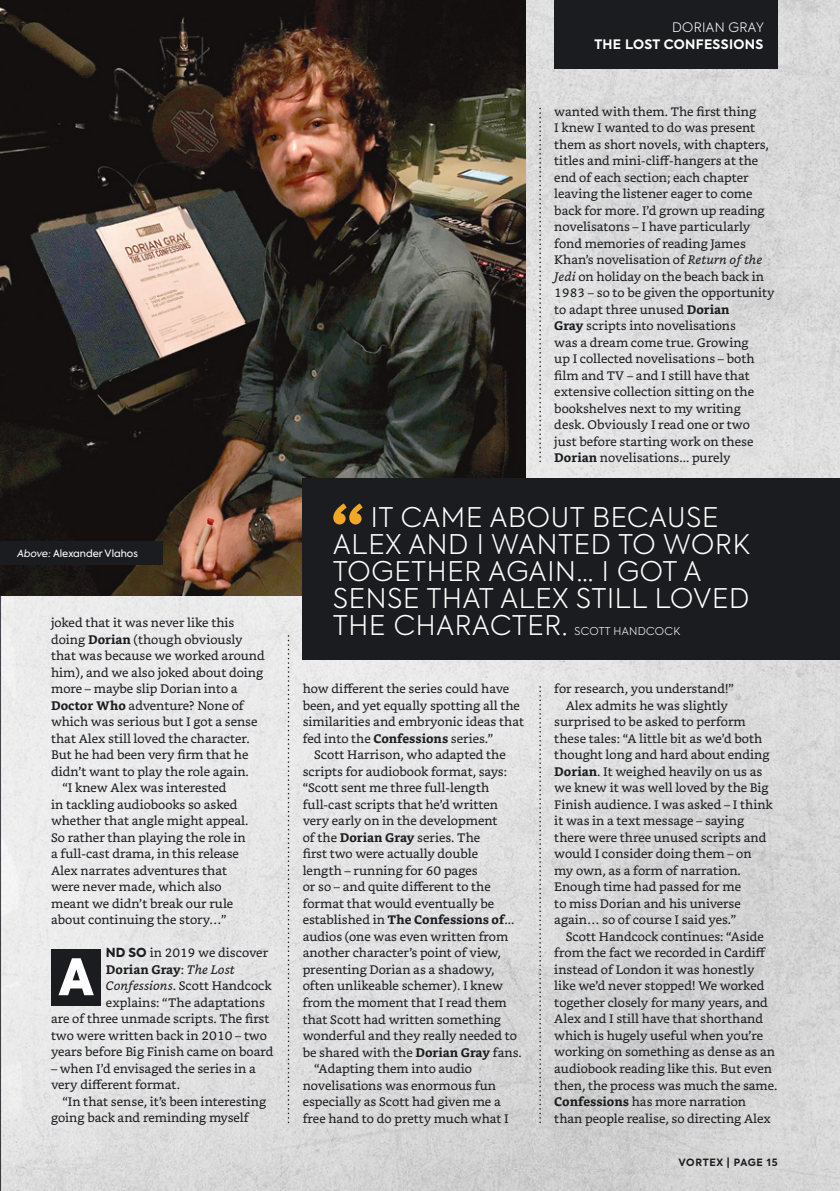
<style>
.page{position:relative;width:840px;height:1191px;background:#fff}
.page>*{position:absolute;margin:0;border:0;box-sizing:border-box;transform-origin:0 0}
.t1{font:900 50px "Axiforma";color:#fff}
.t2{font:300 27px/27px "Axiforma";letter-spacing:.03em;color:#fff}
.t3{font:700 13px "Axiforma";letter-spacing:.025em;color:#fff}
.t4{font:300 13px "Axiforma";letter-spacing:.025em;color:#fff}
.t5{font:12.4px/16.6px "Bookerly";color:#1b1c20}
.t6{font:700 12.4px "Bookerly";color:#1b1c20}
.t7{font:300 10.8px "Axiforma";letter-spacing:.03em;color:#fff}
.t8{font:10px "Axiforma";color:#fff}
.t9{font:700 10px "Axiforma";letter-spacing:.07em;color:#1b1c20}
.s1{font-style:italic}
.s2{font-weight:700}
.s3{font-family:"Axiforma";font-weight:800}
.s4{font-weight:400}
.s5{font-weight:400;font-style:italic}
</style>
<div class="page">
<img style="left:0;top:0;width:839px;height:1191px">
<div style="left:51px;top:949px;width:49px;height:56px;background:#1b1c20"></div>
<img style="left:0;top:0;width:525px;height:595px">
<div style="left:554px;top:0;width:223px;height:68px;background:#1b1c20"></div>
<svg style="left:287px;top:635px;width:2px;height:488px"></svg>
<svg style="left:539px;top:108px;width:1px;height:354px"></svg>
<div style="left:302px;top:478px;width:537px;height:182px;background:#1b1c20"></div>
<svg style="left:333px;top:503px;width:29px;height:21px"></svg>
<svg style="left:539px;top:686px;width:1px;height:437px"></svg>
<div style="left:0;top:541px;width:163px;height:24px;background:#1b1c20"></div>
<p class="t8" style="left:17px;top:547px;width:122px"><span class="s1">Above:</span> Alexander Vlahos</p>
<p class="t5" style="left:51px;top:614px;width:185px">joked that it was never like this</p>
<p class="t5" style="left:51px;top:631px;width:193px">doing <span class="s2">Dorian</span> (though obviously</p>
<p class="t5" style="left:51px;top:647px;width:215px">that was because we worked around</p>
<p class="t5" style="left:51px;top:664px;width:214px">him), and we also joked about doing</p>
<p class="t5" style="left:51px;top:680px;width:188px">more – maybe slip Dorian into a</p>
<p class="t5" style="left:51px;top:697px;width:194px"><span class="s2">Doctor Who</span> adventure? None of</p>
<p class="t5" style="left:51px;top:713px;width:208px">which was serious but I got a sense</p>
<p class="t5" style="left:51px;top:730px;width:200px">that Alex still loved the character.</p>
<p class="t5" style="left:51px;top:746px;width:199px">But he had been very firm that he</p>
<p class="t5" style="left:51px;top:763px;width:199px">didn’t want to play the role again.</p>
<p class="t5" style="left:62px;top:779px;width:165px">“I knew Alex was interested</p>
<p class="t5" style="left:51px;top:796px;width:188px">in tackling audiobooks so asked</p>
<p class="t5" style="left:51px;top:812px;width:199px">whether that angle might appeal.</p>
<p class="t5" style="left:51px;top:829px;width:196px">So rather than playing the role in</p>
<p class="t5" style="left:51px;top:845px;width:189px">a full-cast drama, in this release</p>
<p class="t5" style="left:51px;top:862px;width:177px">Alex narrates adventures that</p>
<p class="t5" style="left:51px;top:878px;width:172px">were never made, which also</p>
<p class="t5" style="left:51px;top:895px;width:184px">meant we didn’t break our rule</p>
<p class="t5" style="left:51px;top:911px;width:177px">about continuing the story…”</p>
<h1 class="t1" style="left:58px;top:941px;width:37px">A</h1>
<p class="t5" style="left:106px;top:944px;width:164px"><span class="s3">ND SO</span> in 2019 we discover</p>
<p class="t6" style="left:106px;top:962px;width:130px">Dorian Gray<span class="s4">:</span> <span class="s5">The Lost</span></p>
<p class="t5" style="left:106px;top:977px;width:167px"><span class="s1">Confessions</span>. Scott Handcock</p>
<p class="t5" style="left:106px;top:994px;width:160px">explains: “The adaptations</p>
<p class="t5" style="left:51px;top:1010px;width:220px">are of three unmade scripts. The first</p>
<p class="t5" style="left:51px;top:1027px;width:217px">two were written back in 2010 – two</p>
<p class="t5" style="left:51px;top:1043px;width:224px">years before Big Finish came on board</p>
<p class="t5" style="left:51px;top:1060px;width:206px">– when I’d envisaged the series in a very different format.</p>
<p class="t5" style="left:51px;top:1093px;width:216px;text-indent:11px">“In that sense, it’s been interesting going back and reminding myself</p>
<p class="t4" style="left:671px;top:19px;width:93px">DORIAN GRAY</p>
<p class="t3" style="left:594px;top:35px;width:170px">THE LOST CONFESSIONS</p>
<p class="t5" style="left:554px;top:103px;width:221px">wanted with them. The first thing<br>I knew I wanted to do was present them as short novels, with chapters, titles and mini-cliff-hangers at the end of each section; each chapter leaving the listener eager to come back for more. I’d grown up reading novelisatons – I have particularly fond memories of reading James Khan’s novelisation of <span class="s1">Return of the Jedi</span> on holiday on the beach back in 1983 – so to be given the opportunity to adapt three unused <span class="s2">Dorian<br>Gray</span> scripts into novelisations<br>was a dream come true. Growing<br>up I collected novelisations – both film and TV – and I still have that extensive collection sitting on the bookshelves next to my writing desk. Obviously I read one or two just before starting work on these <span class="s2">Dorian</span> novelisations... purely</p>
<h2 class="t2" style="left:333px;top:504px;width:417px;text-indent:38px">IT CAME ABOUT BECAUSE<br>ALEX AND I WANTED TO WORK<br>TOGETHER AGAIN… I GOT A<br>SENSE THAT ALEX STILL LOVED<br>THE CHARACTER.</h2>
<p class="t7" style="left:574px;top:624px;width:107px">SCOTT HANDCOCK</p>
<p class="t5" style="left:302px;top:680px;width:223px">how different the series could have been, and yet equally spotting all the similarities and embryonic ideas that fed into the <span class="s2">Confessions</span> series.”</p>
<p class="t5" style="left:314px;top:746px;width:193px">Scott Harrison, who adapted the</p>
<p class="t5" style="left:302px;top:763px;width:206px">scripts for audiobook format, says:</p>
<p class="t5" style="left:302px;top:779px;width:188px">“Scott sent me three full-length</p>
<p class="t5" style="left:302px;top:796px;width:197px">full-cast scripts that he’d written</p>
<p class="t5" style="left:302px;top:812px;width:196px">very early on in the development</p>
<p class="t5" style="left:302px;top:829px;width:179px">of the <span class="s2">Dorian Gray</span> series. The</p>
<p class="t5" style="left:302px;top:846px;width:177px">first two were actually double</p>
<p class="t5" style="left:302px;top:862px;width:176px">length – running for 60 pages</p>
<p class="t5" style="left:302px;top:879px;width:189px">or so – and quite different to the</p>
<p class="t5" style="left:302px;top:895px;width:193px">format that would eventually be</p>
<p class="t5" style="left:302px;top:912px;width:213px">established in <span class="s2">The Confessions of</span>...</p>
<p class="t5" style="left:302px;top:928px;width:207px">audios (one was even written from</p>
<p class="t5" style="left:302px;top:945px;width:199px">another character’s point of view,</p>
<p class="t5" style="left:302px;top:961px;width:193px">presenting Dorian as a shadowy,</p>
<p class="t5" style="left:302px;top:978px;width:202px">often unlikeable schemer). I knew</p>
<p class="t5" style="left:302px;top:994px;width:205px">from the moment that I read them</p>
<p class="t5" style="left:302px;top:1011px;width:200px">that Scott had written something</p>
<p class="t5" style="left:302px;top:1027px;width:216px">wonderful and they really needed to</p>
<p class="t5" style="left:302px;top:1044px;width:220px">be shared with the <span class="s2">Dorian Gray</span> fans.</p>
<p class="t5" style="left:314px;top:1060px;width:159px">“Adapting them into audio</p>
<p class="t5" style="left:302px;top:1077px;width:195px">novelisations was enormous fun</p>
<p class="t5" style="left:302px;top:1093px;width:199px">especially as Scott had given me a</p>
<p class="t5" style="left:302px;top:1110px;width:208px">free hand to do pretty much what I</p>
<p class="t5" style="left:554px;top:680px;width:181px">for research, you understand!”</p>
<p class="t5" style="left:565px;top:697px;width:164px">Alex admits he was slightly</p>
<p class="t5" style="left:554px;top:713px;width:193px">surprised to be asked to perform</p>
<p class="t5" style="left:554px;top:730px;width:209px">these tales: “A little bit as we’d both</p>
<p class="t5" style="left:554px;top:746px;width:217px">thought long and hard about ending</p>
<p class="t5" style="left:554px;top:763px;width:209px"><span class="s2">Dorian</span>. It weighed heavily on us as</p>
<p class="t5" style="left:554px;top:779px;width:216px">we knew it was well loved by the Big</p>
<p class="t5" style="left:554px;top:796px;width:220px">Finish audience. I was asked – I think</p>
<p class="t5" style="left:554px;top:812px;width:191px">it was in a text message – saying</p>
<p class="t5" style="left:554px;top:829px;width:213px">there were three unused scripts and</p>
<p class="t5" style="left:554px;top:845px;width:199px">would I consider doing them – on</p>
<p class="t5" style="left:554px;top:862px;width:188px">my own, as a form of narration.</p>
<p class="t5" style="left:554px;top:878px;width:188px">Enough time had passed for me</p>
<p class="t5" style="left:554px;top:895px;width:188px">to miss Dorian and his universe</p>
<p class="t5" style="left:554px;top:911px;width:183px">again… so of course I said yes.”</p>
<p class="t5" style="left:565px;top:928px;width:200px">Scott Handcock continues: “Aside</p>
<p class="t5" style="left:554px;top:944px;width:213px">from the fact we recorded in Cardiff</p>
<p class="t5" style="left:554px;top:961px;width:201px">instead of London it was honestly</p>
<p class="t5" style="left:554px;top:977px;width:211px">like we’d never stopped! We worked</p>
<p class="t5" style="left:554px;top:994px;width:215px">together closely for many years, and</p>
<p class="t5" style="left:554px;top:1011px;width:210px">Alex and I still have that shorthand</p>
<p class="t5" style="left:554px;top:1027px;width:210px">which is hugely useful when you’re</p>
<p class="t5" style="left:554px;top:1044px;width:222px">working on something as dense as an</p>
<p class="t5" style="left:554px;top:1060px;width:219px">audiobook reading like this. But even</p>
<p class="t5" style="left:554px;top:1077px;width:224px">then, the process was much the same.</p>
<p class="t5" style="left:554px;top:1093px;width:193px"><span class="s2">Confessions</span> has more narration</p>
<p class="t5" style="left:554px;top:1110px;width:218px">than people realise, so directing Alex</p>
<p class="t9" style="left:678px;top:1155px;width:101px">VORTEX | PAGE 15</p>
</div>
